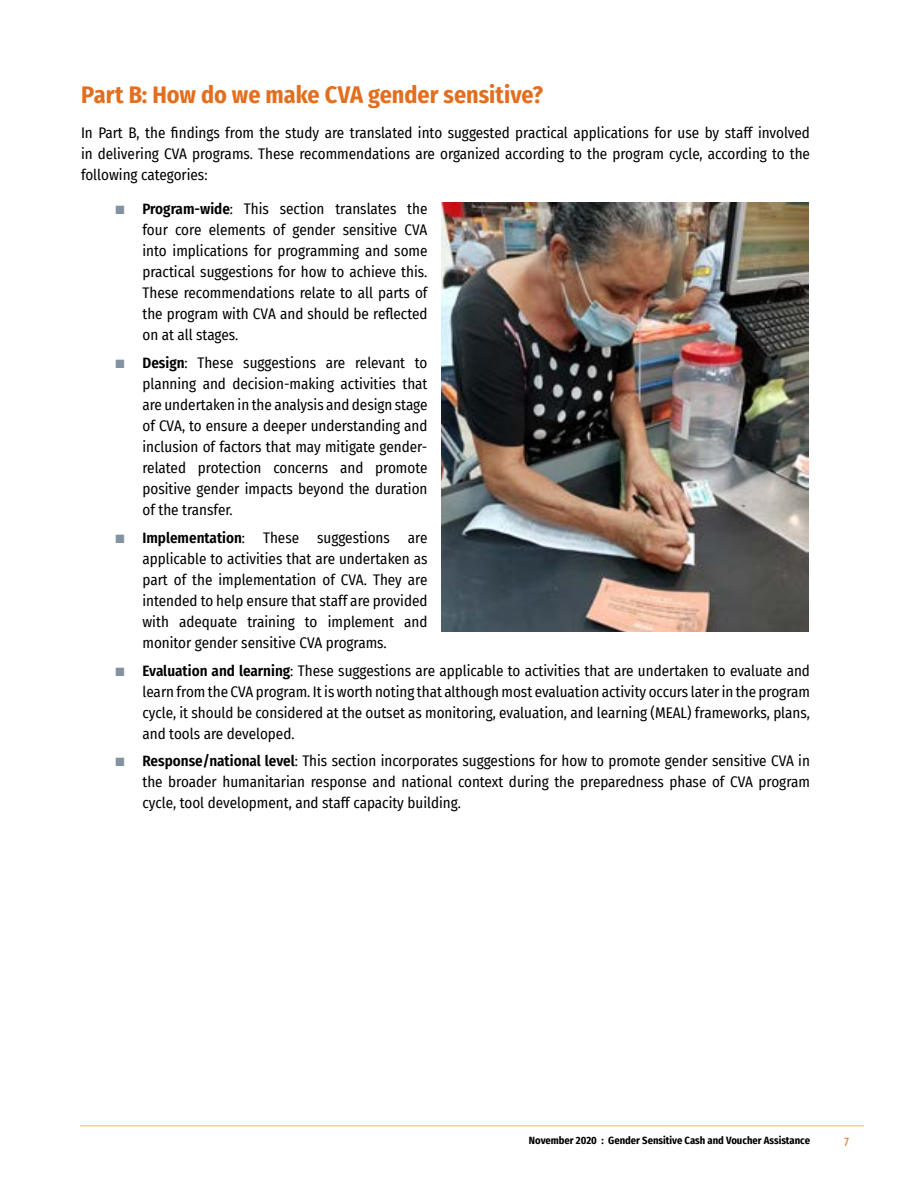
<style>
.page{position:relative;width:918px;height:1188px;background:#fff}
.page>*{position:absolute;margin:0;border:0;box-sizing:border-box;transform-origin:0 0}
.t1{font:700 24px "Fira Sans Condensed";color:#e36f1e}
.t2{font:15px/21px "Fira Sans Condensed";color:#000;text-align:justify}
.t3{font:12px "Fira Sans Condensed";color:#e36f1e}
.t4{font:700 10.5px "Fira Sans Condensed";color:#000}
.s1{color:#8392a0}
.s2{font-weight:600}
</style>
<div class="page">
<hr style="left:80px;top:1125px;width:784px;height:1px;background:#fdb924">
<img style="left:441px;top:202px;width:367px;height:430px">
<h1 class="t1" style="left:81px;top:75px;width:464px">Part B: How do we make CVA gender sensitive?</h1>
<p class="t2" style="left:81px;top:122px;width:731px">In Part B, the findings from the study are translated into suggested practical applications for use by staff involved in delivering CVA programs. These recommendations are organized according to the program cycle, according to the following categories:</p>
<p class="t2" style="left:142px;top:198px;width:287px;text-indent:-27px"><span class="s1">■</span> <span class="s2">Program-wide</span>: This section translates the four core elements of gender sensitive CVA into implications for programming and some practical suggestions for how to achieve this.<br>These recommendations relate to all parts of the program with CVA and should be reflected on at all stages.</p>
<p class="t2" style="left:142px;top:352px;width:287px;text-indent:-27px"><span class="s1">■</span> <span class="s2">Design</span>: These suggestions are relevant to planning and decision-making activities that are undertaken in the analysis and design stage of CVA, to ensure a deeper understanding and inclusion of factors that may mitigate gender&shy;related protection concerns and promote positive gender impacts beyond the duration of the transfer.</p>
<p class="t2" style="left:142px;top:527px;width:287px;text-indent:-27px"><span class="s1">■</span> <span class="s2">Implementation</span>: These suggestions are applicable to activities that are undertaken as part of the implementation of CVA. They are intended to help ensure that staff are provided with adequate training to implement and monitor gender sensitive CVA programs.</p>
<p class="t2" style="left:142px;top:660px;width:669px;text-indent:-27px"><span class="s1">■</span> <span class="s2">Evaluation and learning</span>: These suggestions are applicable to activities that are undertaken to evaluate and learn from the CVA program. It is worth noting that although most evaluation activity occurs later in the program cycle, it should be considered at the outset as monitoring, evaluation, and learning (MEAL) frameworks, plans, and tools are developed.</p>
<p class="t2" style="left:142px;top:750px;width:669px;text-indent:-27px"><span class="s1">■</span> <span class="s2">Response/national level</span>: This section incorporates suggestions for how to promote gender sensitive CVA in the broader humanitarian response and national context during the preparedness phase of CVA program cycle, tool development, and staff capacity building.</p>
<p class="t4" style="left:529px;top:1132px;width:283px">November 2020 : Gender Sensitive Cash and Voucher Assistance</p>
<p class="t3" style="left:844px;top:1133px;width:6px">7</p>
</div>
